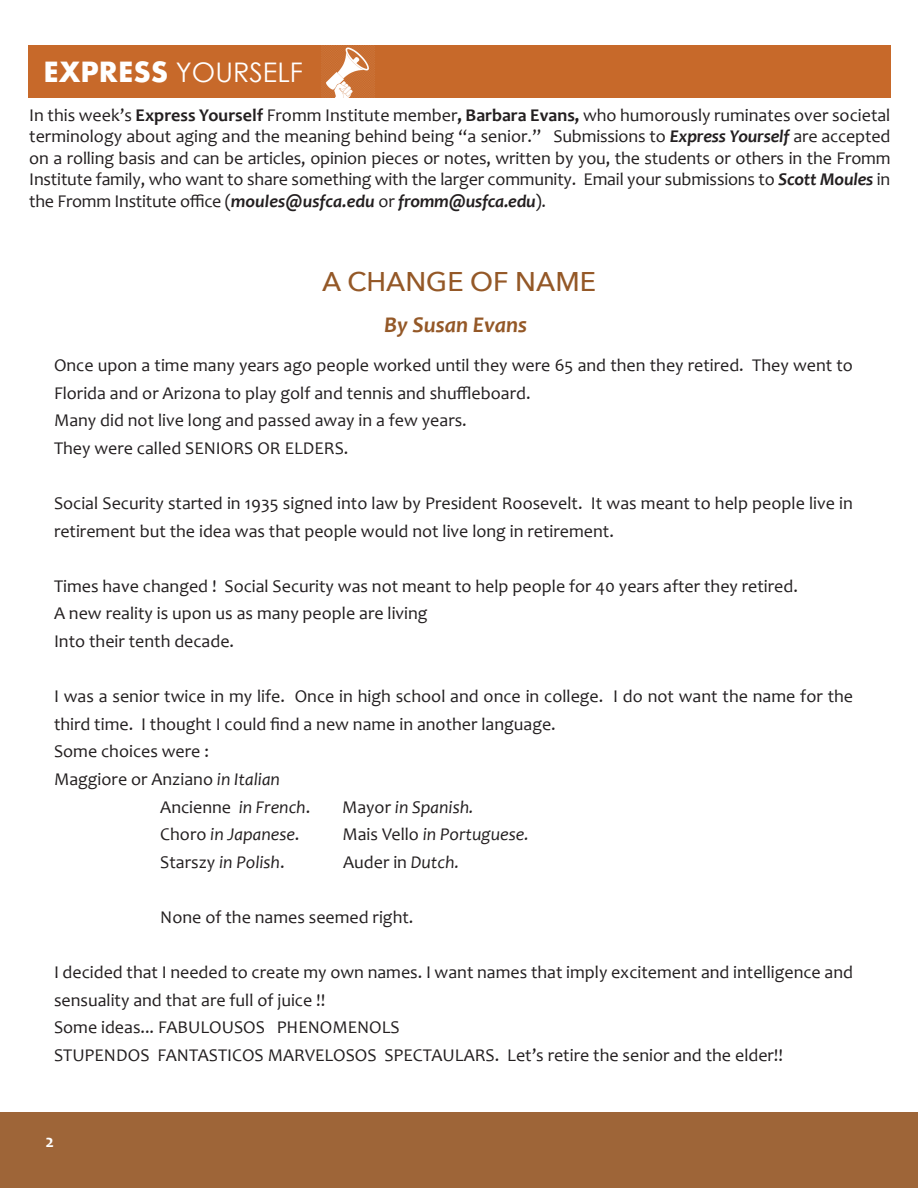
<style>
.page{position:relative;width:918px;height:1188px;background:#fff}
.page>*{position:absolute;margin:0;border:0;box-sizing:border-box;transform-origin:0 0}
.t1{font:27px "Century Gothic";color:#fff}
.t2{font:500 27px "Avenir Next";color:#945827}
.t3{font:italic 700 22.5px "Candara";color:#945827}
.t4{font:18px/27.6px "Candara";color:#231f20}
.t5{font:italic 18px "Candara";color:#231f20}
.t6{font:700 18px "Candara";color:#fff}
.s1{font-family:"Futura";font-weight:700}
.s2{font-weight:700}
.s3{font-weight:700;font-style:italic}
.s4{font-style:italic}
.s5{font-style:normal}
</style>
<div class="page">
<div style="left:0;top:1113px;width:918px;height:75px;background:#9e6538"></div>
<div style="left:28px;top:46px;width:862px;height:52px;background:#c7692a"></div>
<img style="left:323px;top:46px;width:51px;height:52px">
<h1 class="t1" style="left:44px;top:55px;width:261px"><span class="s1">EXPRESS</span> YOURSELF</h1>
<p class="t4" style="left:29px;top:106px;width:863px;line-height:21.6px;text-align:justify">In this week’s <span class="s2">Express Yourself</span> Fromm Institute member<span class="s2">, Barbara Evans,</span> who humorously ruminates over societal terminology about aging and the meaning behind being “a senior.” Submissions to <span class="s3">Express Yourself</span> are accepted on a rolling basis and can be articles, opinion pieces or notes, written by you, the students or others in the Fromm Institute family, who want to share something with the larger community. Email your submissions to <span class="s3">Scott Moules</span> in the Fromm Institute office (<span class="s3">moules@usfca.edu</span> or <span class="s3">fromm@usfca.edu</span>).</p>
<h1 class="t2" style="left:322px;top:264px;width:275px">A CHANGE OF NAME</h1>
<p class="t3" style="left:384px;top:315px;width:144px">By Susan Evans</p>
<p class="t4" style="left:54px;top:353px;width:801px">Once upon a time many years ago people worked until they were 65 and then they retired. They went to Florida and or Arizona to play golf and tennis and shuffleboard.<br>Many did not live long and passed away in a few years.<br>They were called SENIORS OR ELDERS.</p>
<p class="t4" style="left:54px;top:491px;width:801px">Social Security started in 1935 signed into law by President Roosevelt. It was meant to help people live in retirement but the idea was that people would not live long in retirement.</p>
<p class="t4" style="left:54px;top:574px;width:745px">Times have changed ! Social Security was not meant to help people for 40 years after they retired.<br>A new reality is upon us as many people are living<br>Into their tenth decade.</p>
<p class="t4" style="left:54px;top:684px;width:801px">I was a senior twice in my life. Once in high school and once in college. I do not want the name for the</p>
<p class="t4" style="left:54px;top:712px;width:503px">third time. I thought I could find a new name in another language.</p>
<p class="t4" style="left:54px;top:740px;width:156px">Some choices were :</p>
<p class="t4" style="left:54px;top:767px;width:228px">Maggiore or Anziano <span class="s4">in Italian</span></p>
<p class="t4" style="left:160px;top:795px;width:151px">Ancienne <span class="s4">in French</span>.</p>
<p class="t5" style="left:342px;top:800px;width:133px"><span class="s5">Mayor</span> in Spanish.</p>
<p class="t5" style="left:160px;top:827px;width:141px"><span class="s5">Choro</span> in Japanese<span class="s5">.</span></p>
<p class="t5" style="left:342px;top:827px;width:188px"><span class="s5">Mais Vello</span> in Portuguese.</p>
<p class="t4" style="left:160px;top:850px;width:126px">Starszy <span class="s4">in Polish</span>.</p>
<p class="t4" style="left:343px;top:850px;width:118px">Auder in <span class="s4">Dutch.</span></p>
<p class="t4" style="left:160px;top:905px;width:255px">None of the names seemed right.</p>
<p class="t4" style="left:54px;top:960px;width:801px">I decided that I needed to create my own names. I want names that imply excitement and intelligence and sensuality and that are full of juice !!<br>Some ideas... FABULOUSOS PHENOMENOLS<br>STUPENDOS FANTASTICOS MARVELOSOS SPECTAULARS. Let’s retire the senior and the elder!!</p>
<p class="t6" style="left:45px;top:1134px;width:10px">2</p>
</div>
